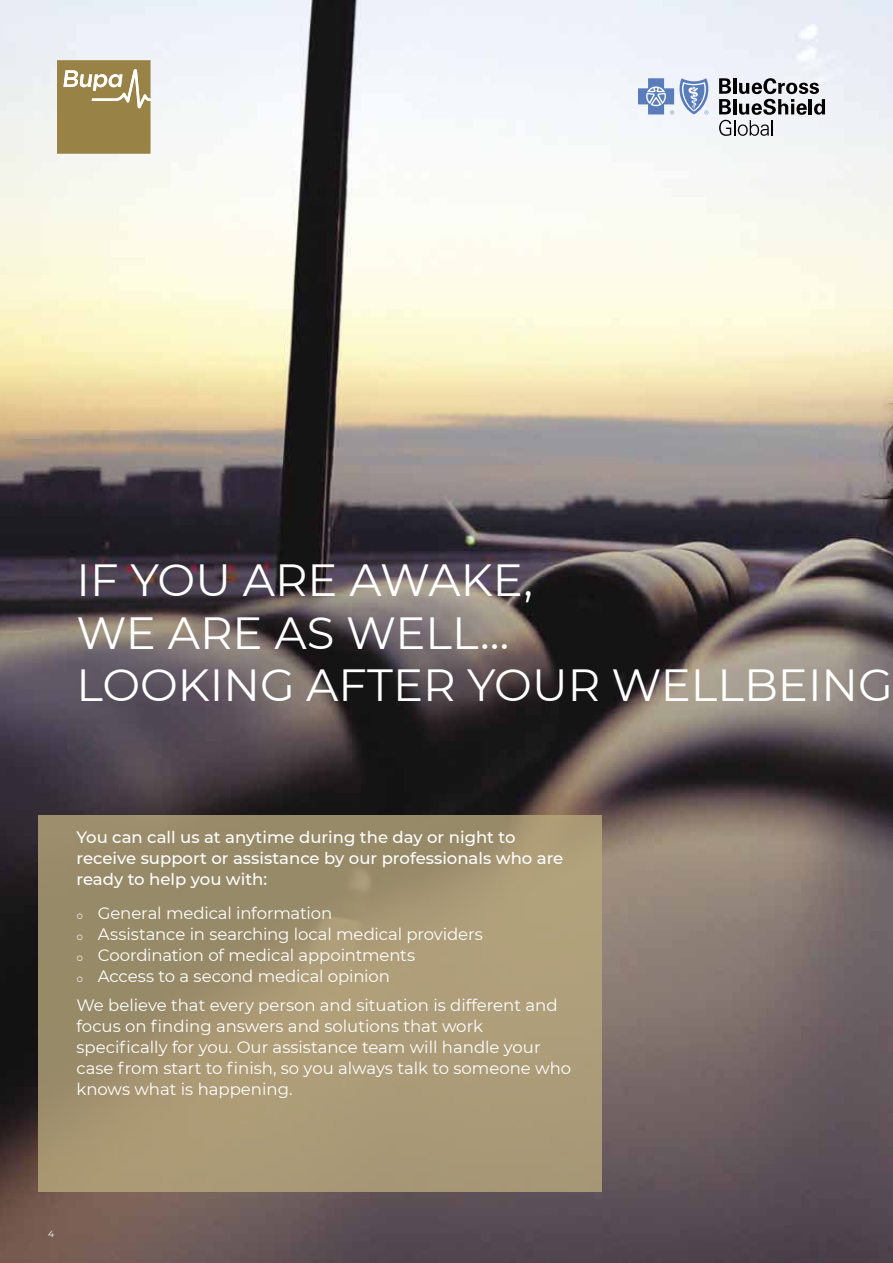
<style>
.page{position:relative;width:893px;height:1263px;background:#fff}
.page>*{position:absolute;margin:0;border:0;box-sizing:border-box;transform-origin:0 0}
.t1{font:45px/52.5px "Montserrat";color:#fff}
.t2{font:16.5px/21px "Montserrat";color:#fff}
.t3{font:500 16.5px/21px "Montserrat";color:#fff}
.t4{font:9px "Montserrat";color:#fff}
</style>
<div class="page">
<img style="left:0;top:0;width:893px;height:1263px">
<svg style="left:638px;top:78px;width:71px;height:36px"></svg>
<svg style="left:719px;top:78px;width:106px;height:58px"></svg>
<svg style="left:38px;top:815px;width:564px;height:377px;background:#a49572"></svg>
<svg style="left:57px;top:60px;width:94px;height:94px;background:#a38e57"></svg>
<h1 class="t1" style="left:77px;top:552px;width:818px">IF YOU ARE AWAKE,<br>WE ARE AS WELL…<br>LOOKING AFTER YOUR WELLBEING</h1>
<p class="t3" style="left:77px;top:826px;width:488px">You can call us at anytime during the day or night to receive support or assistance by our professionals who are ready to help you with:</p>
<p class="t2" style="left:77px;top:902px;width:257px">○ General medical information</p>
<p class="t2" style="left:77px;top:923px;width:408px">○ Assistance in searching local medical providers</p>
<p class="t2" style="left:77px;top:944px;width:340px">○ Coordination of medical appointments</p>
<p class="t2" style="left:77px;top:961px;width:482px;line-height:29.5px">○ Access to a second medical opinion<br>We believe that every person and situation is different and</p>
<p class="t2" style="left:77px;top:1015px;width:496px">focus on finding answers and solutions that work specifically for you. Our assistance team will handle your case from start to finish, so you always talk to someone who knows what is happening.</p>
<p class="t4" style="left:48px;top:1227px;width:7px">4</p>
</div>
